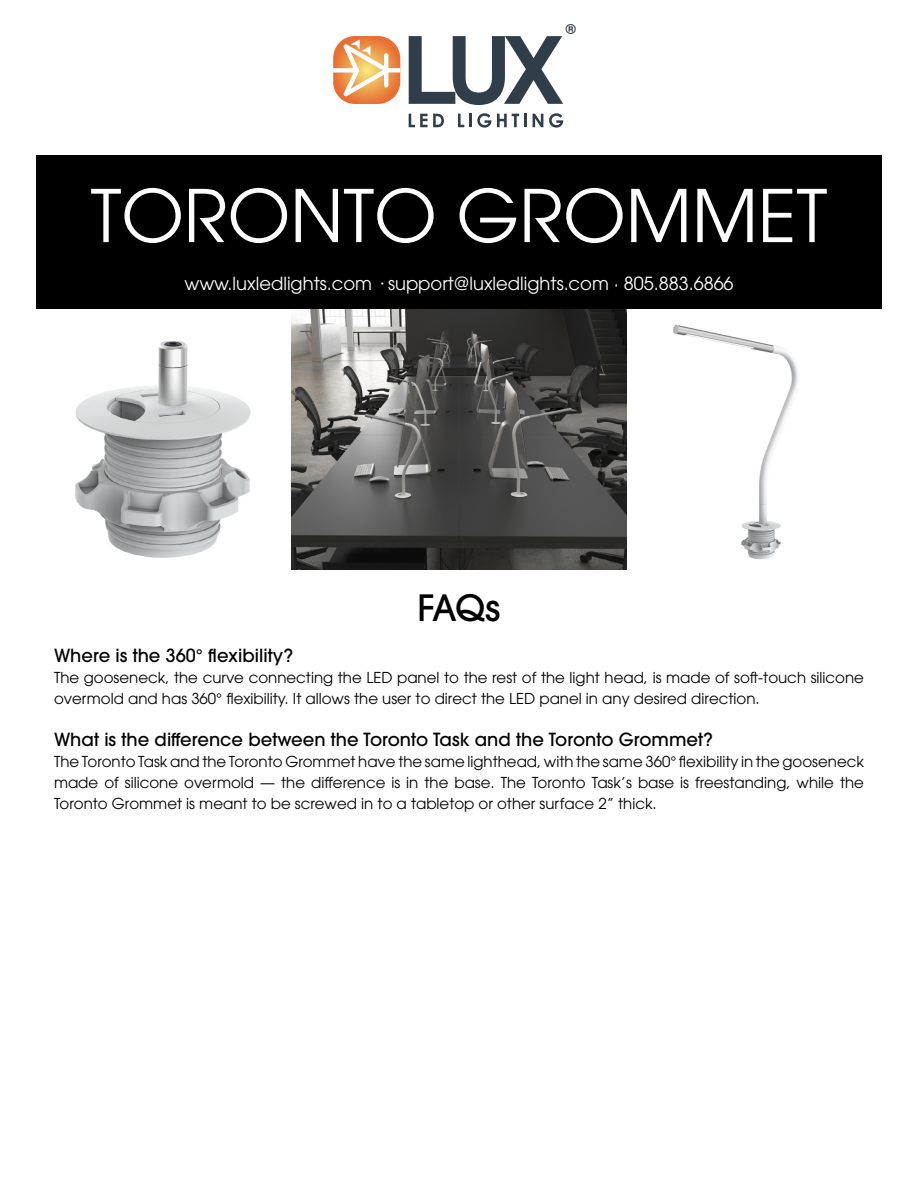
<style>
.page{position:relative;width:918px;height:1188px;background:#fff}
.page>*{position:absolute;margin:0;border:0;box-sizing:border-box;transform-origin:0 0}
.t1{font:72px "ITC Avant Garde Pro";color:#fff}
.t2{font:500 36px "ITC Avant Garde Pro";color:#000}
.t3{font:500 18px "ITC Avant Garde Pro";color:#000}
.t4{font:18px "ITC Avant Garde Pro";color:#fff}
.t5{font:15px/21px "ITC Avant Garde Pro";color:#000}
.t6{font:700 13.5px "Century Gothic";color:#303e49}
.s1{font-family:"Century Gothic"}
</style>
<div class="page">
<img style="left:626px;top:313px;width:172px;height:256px">
<div style="left:36px;top:155px;width:846px;height:154px;background:#000"></div>
<img style="left:75px;top:326px;width:217px;height:244px">
<img style="left:292px;top:309px;width:334px;height:261px">
<svg style="left:409px;top:36px;width:154px;height:69px"></svg>
<svg style="left:333px;top:36px;width:67px;height:68px"></svg>
<div style="left:333px;top:68px;width:25px;height:5px;background:#fcfeff"></div>
<div style="left:386px;top:68px;width:14px;height:5px;background:#fcfeff"></div>
<svg style="left:409px;top:114px;width:35px;height:13px"></svg>
<svg style="left:458px;top:113px;width:33px;height:15px"></svg>
<svg style="left:497px;top:114px;width:29px;height:13px"></svg>
<svg style="left:533px;top:114px;width:10px;height:13px"></svg>
<svg style="left:549px;top:113px;width:14px;height:15px"></svg>
<p class="t6" style="left:566px;top:21px;width:12px">®</p>
<h1 class="t1" style="left:91px;top:171px;width:738px">TORONTO GROMMET</h1>
<p class="t4" style="left:184px;top:272px;width:551px">www.luxledlights.com <span class="s1">·</span> support@luxledlights.com · 805.883.6866</p>
<h2 class="t2" style="left:418px;top:584px;width:84px">FAQs</h2>
<p class="t3" style="left:54px;top:644px;width:241px">Where is the 360° flexibility?</p>
<p class="t5" style="left:54px;top:666px;width:812px">The gooseneck, the curve connecting the LED panel to the rest of the light head, is made of soft-touch silicone overmold and has 360° flexibility. It allows the user to direct the LED panel in any desired direction.</p>
<p class="t3" style="left:54px;top:728px;width:660px">What is the difference between the Toronto Task and the Toronto Grommet?</p>
<p class="t5" style="left:54px;top:750px;width:812px;text-align:justify">The Toronto Task and the Toronto Grommet have the same lighthead, with the same 360° flexibility in the gooseneck made of silicone overmold — the difference is in the base. The Toronto Task’s base is freestanding, while the Toronto Grommet is meant to be screwed in to a tabletop or other surface 2” thick.</p>
</div>
